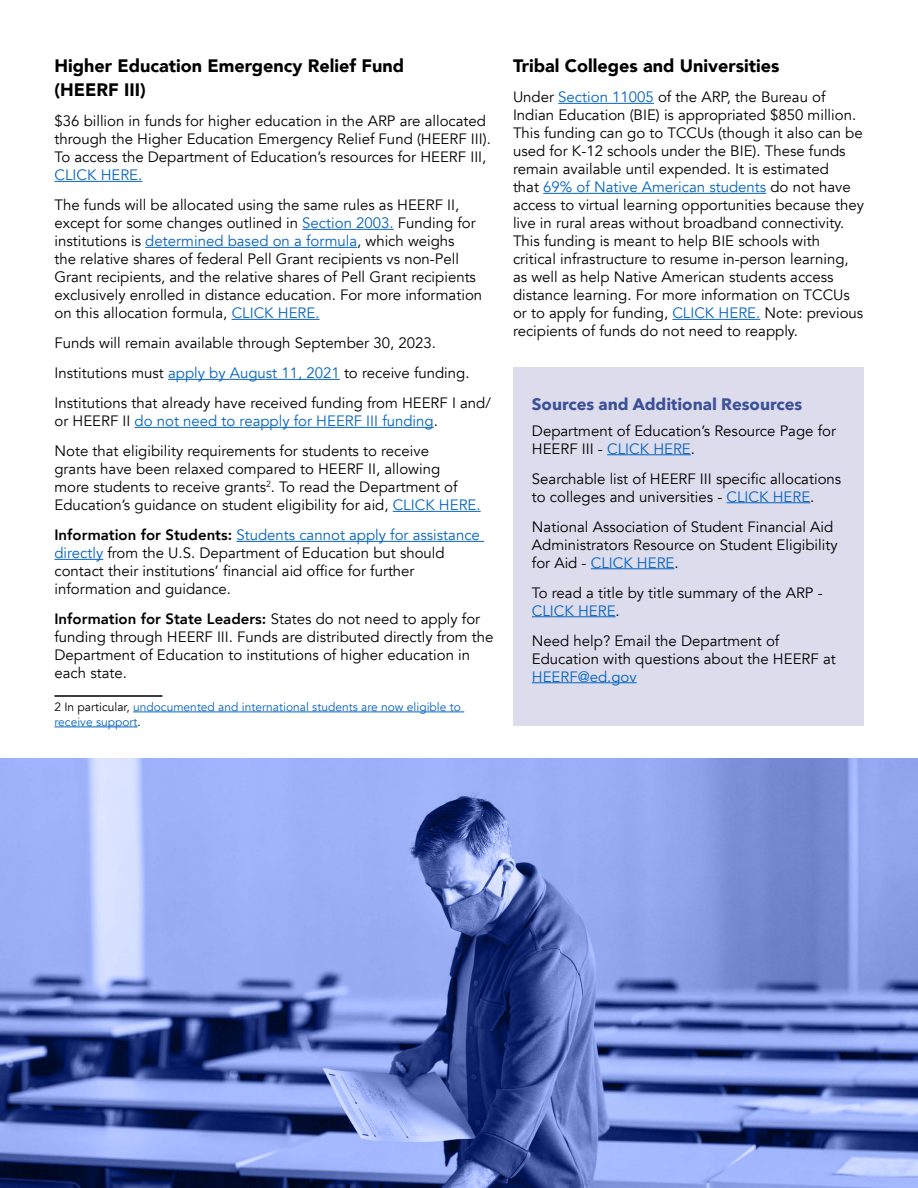
<style>
.page{position:relative;width:918px;height:1188px;background:#fff}
.page>*{position:absolute;margin:0;border:0;box-sizing:border-box;transform-origin:0 0}
.t1{font:900 18px/24px "Avenir";color:#000}
.t2{font:700 16.5px "Avenir Next LT Pro";color:#3b5096}
.t3{font:15px/18px "Avenir";color:#000}
.t4{font:15px "Avenir";color:#0563c1}
.t5{font:12px/15px "Avenir";color:#0563c1}
.s1{color:#0563c1}
.s2{font-weight:800}
.s3{color:#000}
</style>
<div class="page">
<div style="left:513px;top:367px;width:351px;height:359px;background:#dcdcec"></div>
<hr style="left:54px;top:181px;width:88px;height:1px;background:#0563c1">
<hr style="left:302px;top:229px;width:92px;height:1px;background:#0563c1">
<hr style="left:145px;top:247px;width:212px;height:1px;background:#0563c1">
<hr style="left:232px;top:319px;width:88px;height:1px;background:#0563c1">
<hr style="left:168px;top:379px;width:172px;height:1px;background:#0563c1">
<hr style="left:135px;top:427px;width:299px;height:1px;background:#0563c1">
<hr style="left:393px;top:511px;width:88px;height:1px;background:#0563c1">
<hr style="left:236px;top:541px;width:248px;height:1px;background:#0563c1">
<hr style="left:54px;top:559px;width:49px;height:1px;background:#0563c1">
<hr style="left:54px;top:695px;width:108px;height:2px;background:#000">
<hr style="left:133px;top:712px;width:331px;height:1px;background:#0563c1">
<hr style="left:54px;top:727px;width:84px;height:1px;background:#0563c1">
<hr style="left:607px;top:454px;width:84px;height:1px;background:#0563c1">
<hr style="left:727px;top:502px;width:83px;height:1px;background:#0563c1">
<hr style="left:591px;top:568px;width:83px;height:1px;background:#0563c1">
<hr style="left:532px;top:616px;width:84px;height:1px;background:#0563c1">
<hr style="left:532px;top:682px;width:105px;height:1px;background:#0563c1">
<hr style="left:558px;top:103px;width:96px;height:1px;background:#0563c1">
<hr style="left:543px;top:193px;width:223px;height:1px;background:#0563c1">
<hr style="left:672px;top:319px;width:88px;height:1px;background:#0563c1">
<svg style="left:0;top:759px;width:918px;height:429px;background:#788dcf"></svg>
<p class="t1" style="left:54px;top:54px;width:351px">Higher Education Emergency Relief Fund (HEERF III)</p>
<p class="t3" style="left:54px;top:112px;width:438px">$36 billion in funds for higher education in the ARP are allocated through the Higher Education Emergency Relief Fund (HEERF III).<br>To access the Department of Education’s resources for HEERF III,</p>
<p class="t4" style="left:54px;top:166px;width:89px">CLICK HERE.</p>
<p class="t3" style="left:54px;top:196px;width:429px">The funds will be allocated using the same rules as HEERF II, except for some changes outlined in <span class="s1">Section 2003.</span> Funding for institutions is <span class="s1">determined based on a formula</span>, which weighs<br>the relative shares of federal Pell Grant recipients vs non-Pell Grant recipients, and the relative shares of Pell Grant recipients exclusively enrolled in distance education. For more information on this allocation formula, <span class="s1">CLICK HERE.</span></p>
<p class="t3" style="left:54px;top:328px;width:438px;line-height:30px">Funds will remain available through September 30, 2023.<br>Institutions must <span class="s1">apply by August 11, 2021</span> to receive funding.<br>Institutions that already have received funding from HEERF I and/</p>
<p class="t3" style="left:54px;top:406px;width:385px;line-height:30px">or HEERF II <span class="s1">do not need to reapply for HEERF III funding</span>.<br>Note that eligibility requirements for students to receive</p>
<p class="t3" style="left:54px;top:460px;width:428px">grants have been relaxed compared to HEERF II, allowing<br>more students to receive grants<sup>2</sup>. To read the Department of<br>Education’s guidance on student eligibility for aid, <span class="s1">CLICK HERE.</span></p>
<p class="t3" style="left:54px;top:526px;width:427px"><span class="s2">Information for Students:</span> <span class="s1">Students cannot apply for assistance directly</span> from the U.S. Department of Education but should contact their institutions’ financial aid office for further information and guidance.</p>
<p class="t3" style="left:54px;top:610px;width:441px"><span class="s2">Information for State Leaders:</span> States do not need to apply for funding through HEERF III. Funds are distributed directly from the Department of Education to institutions of higher education in each state.</p>
<p class="t5" style="left:54px;top:700px;width:408px"><span class="s3">2 In particular,</span> undocumented and international students are now eligible to receive support<span class="s3">.</span></p>
<p class="t1" style="left:513px;top:54px;width:268px">Tribal Colleges and Universities</p>
<p class="t3" style="left:513px;top:88px;width:352px">Under <span class="s1">Section 11005</span> of the ARP, the Bureau of Indian Education (BIE) is appropriated $850 million.<br>This funding can go to TCCUs (though it also can be used for K-12 schools under the BIE). These funds remain available until expended. It is estimated<br>that <span class="s1">69% of Native American students</span> do not have access to virtual learning opportunities because they live in rural areas without broadband connectivity.<br>This funding is meant to help BIE schools with critical infrastructure to resume in-person learning, as well as help Native American students access distance learning. For more information on TCCUs or to apply for funding, <span class="s1">CLICK HERE.</span> Note: previous recipients of funds do not need to reapply.</p>
<p class="t2" style="left:532px;top:394px;width:272px">Sources and Additional Resources</p>
<p class="t3" style="left:532px;top:422px;width:306px">Department of Education’s Resource Page for<br>HEERF III - <span class="s1">CLICK HERE</span>.</p>
<p class="t3" style="left:532px;top:470px;width:311px">Searchable list of HEERF III specific allocations to colleges and universities - <span class="s1">CLICK HERE</span>.</p>
<p class="t3" style="left:532px;top:518px;width:307px">National Association of Student Financial Aid<br>Administrators Resource on Student Eligibility for Aid - <span class="s1">CLICK HERE</span>.</p>
<p class="t3" style="left:532px;top:584px;width:292px">To read a title by title summary of the ARP -<br><span class="s1">CLICK HERE</span>.</p>
<p class="t3" style="left:532px;top:632px;width:305px">Need help? Email the Department of<br>Education with questions about the HEERF at</p>
<p class="t4" style="left:532px;top:668px;width:106px">HEERF@ed.gov</p>
</div>
